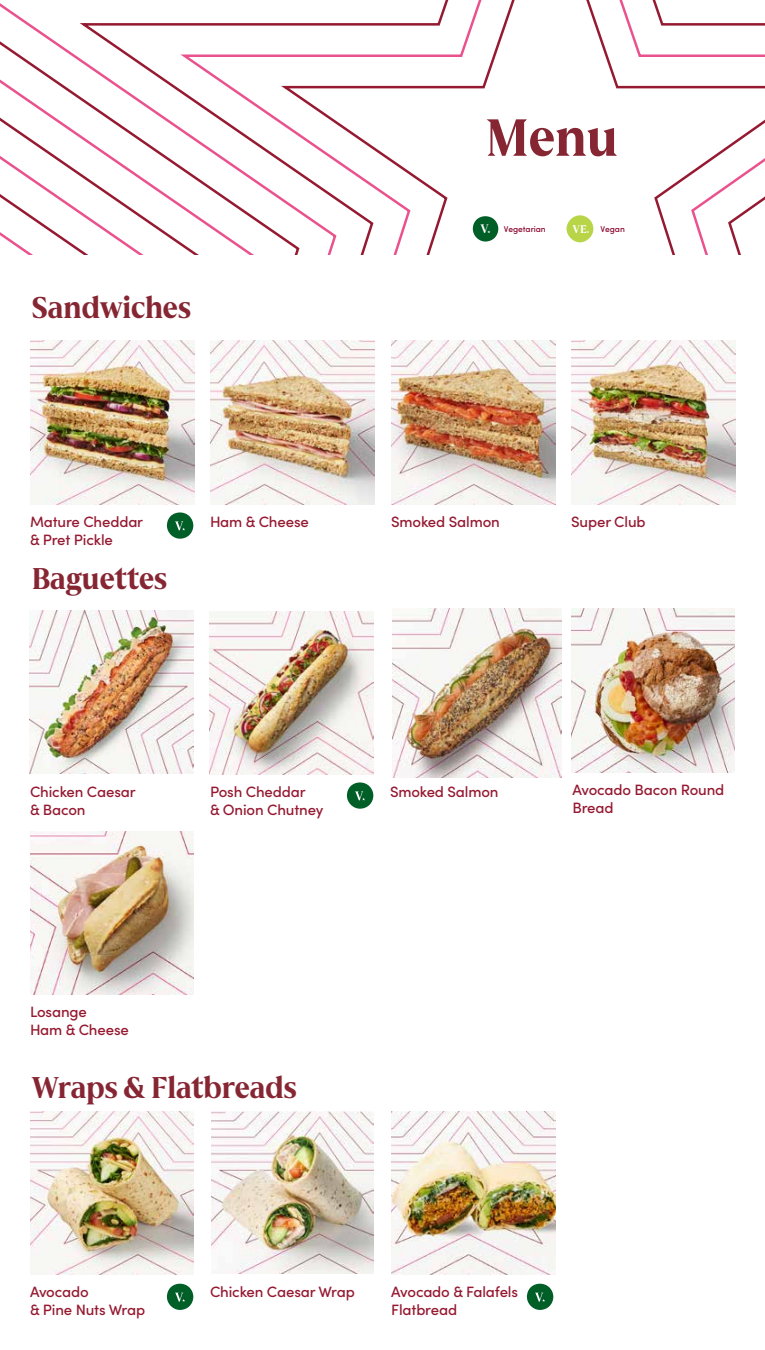
<style>
.page{position:relative;width:765px;height:1350px;background:#fff}
.page>*{position:absolute;margin:0;border:0;box-sizing:border-box;transform-origin:0 0}
.t1{font:58.75px "Star Serif Headline";color:#862633}
.t2{font:33.75px "Star Serif Headline";letter-spacing:-.02em;color:#862633}
.t3{font:500 15px/18px "Sofia Pro";letter-spacing:-.01em;color:#951931}
.t4{font:500 8.5px "Sofia Pro";letter-spacing:-.01em;color:#88002a}
.s1{font-family:"Star Serif Headline";font-weight:400;font-size:13.88px;color:#fff}
.s2{font-family:"Star Serif Headline";font-weight:400;font-size:12.75px;color:#fff}
</style>
<div class="page">
<svg style="left:0;top:3px;width:76px;height:252px"></svg>
<svg style="left:76px;top:23px;width:100px;height:232px"></svg>
<svg style="left:176px;top:23px;width:101px;height:232px"></svg>
<svg style="left:277px;top:0;width:488px;height:255px"></svg>
<img style="left:391px;top:340px;width:165px;height:164px">
<img style="left:30px;top:340px;width:164px;height:164px">
<img style="left:210px;top:340px;width:164px;height:164px">
<img style="left:571px;top:340px;width:165px;height:164px">
<img style="left:210px;top:611px;width:164px;height:164px">
<img style="left:30px;top:831px;width:164px;height:164px">
<svg style="left:473px;top:216px;width:25px;height:26px"></svg>
<svg style="left:167px;top:512px;width:26px;height:27px"></svg>
<svg style="left:347px;top:782px;width:26px;height:27px"></svg>
<svg style="left:527px;top:1284px;width:26px;height:26px"></svg>
<svg style="left:167px;top:1284px;width:26px;height:26px"></svg>
<svg style="left:567px;top:215px;width:26px;height:27px"></svg>
<img style="left:571px;top:609px;width:164px;height:163px">
<img style="left:392px;top:609px;width:169px;height:169px">
<img style="left:392px;top:1112px;width:164px;height:163px">
<img style="left:211px;top:1111px;width:162px;height:162px">
<img style="left:30px;top:1111px;width:164px;height:164px">
<img style="left:30px;top:610px;width:164px;height:164px">
<h1 class="t1" style="left:484px;top:108px;width:136px">Menu</h1>
<h2 class="t2" style="left:31px;top:290px;width:161px">Sandwiches</h2>
<p class="t4" style="left:480px;top:223px;width:67px"><span class="s1">V.</span> Vegetarian</p>
<p class="t4" style="left:573px;top:223px;width:54px"><span class="s2">VE.</span> Vegan</p>
<p class="t3" style="left:30px;top:512px;width:115px">Mature Cheddar &amp; Pret Pickle</p>
<p class="t3" style="left:210px;top:512px;width:100px">Ham &amp; Cheese</p>
<p class="t3" style="left:391px;top:512px;width:110px">Smoked Salmon</p>
<p class="t3" style="left:571px;top:512px;width:76px">Super Club</p>
<h2 class="t2" style="left:31px;top:561px;width:138px">Baguettes</h2>
<p class="t3" style="left:30px;top:782px;width:107px">Chicken Caesar &amp; Bacon</p>
<p class="t3" style="left:573px;top:780px;width:153px">Avocado Bacon Round<br>Bread</p>
<p class="t3" style="left:210px;top:782px;width:115px">Posh Cheddar<br>&amp; Onion Chutney</p>
<p class="t3" style="left:390px;top:782px;width:110px">Smoked Salmon</p>
<p class="t3" style="left:30px;top:1002px;width:100px">Losange<br>Ham &amp; Cheese</p>
<h2 class="t2" style="left:31px;top:1070px;width:267px">Wraps &amp; Flatbreads</h2>
<p class="t3" style="left:30px;top:1282px;width:117px">Avocado<br>&amp; Pine Nuts Wrap</p>
<p class="t3" style="left:210px;top:1282px;width:146px">Chicken Caesar Wrap</p>
<p class="t3" style="left:391px;top:1282px;width:128px">Avocado &amp; Falafels<br>Flatbread</p>
</div>
